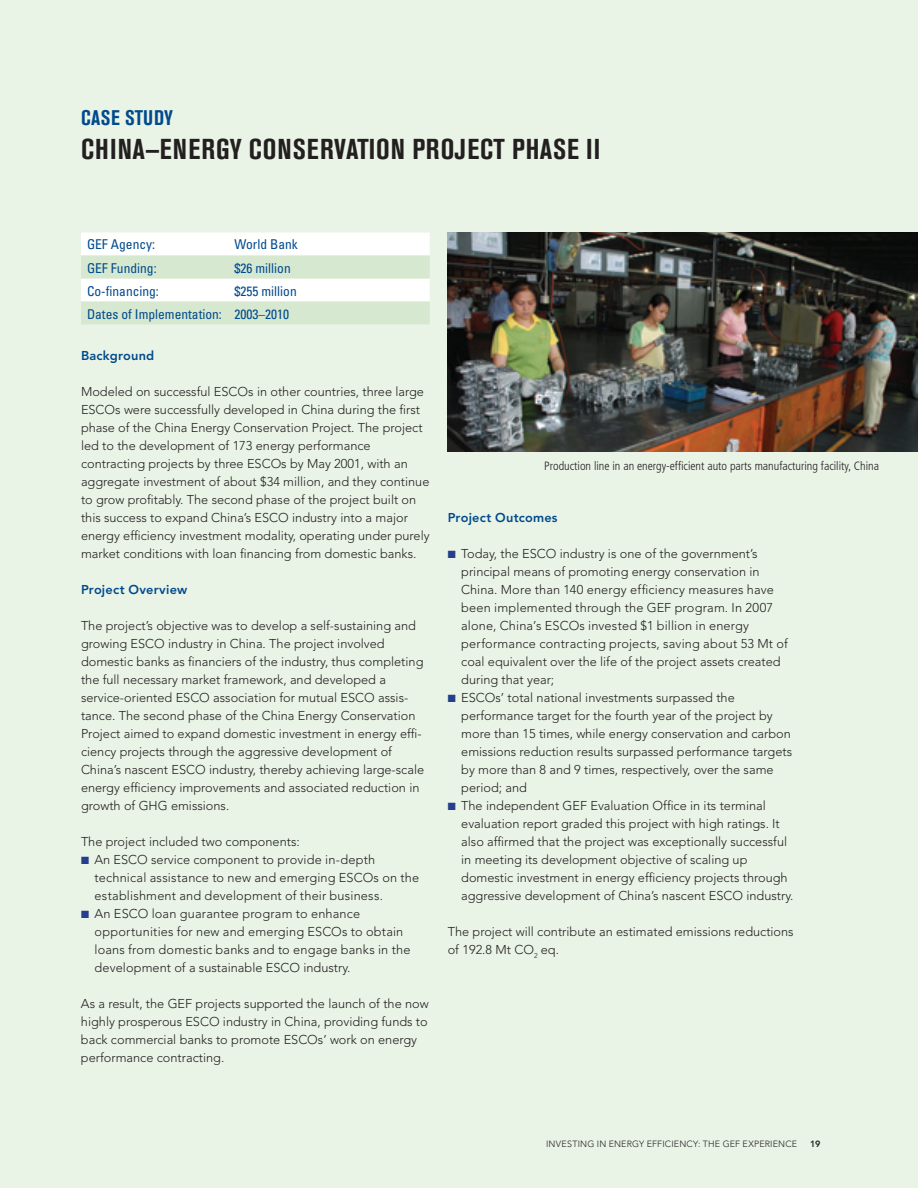
<style>
.page{position:relative;width:918px;height:1188px;background:#eaf4e6}
.page>*{position:absolute;margin:0;border:0;box-sizing:border-box;transform-origin:0 0}
.t1{font:700 condensed 28.5px "Akzidenz Grotesk BE";letter-spacing:.035em;color:#231f20}
.t2{font:700 condensed 21px "Akzidenz Grotesk BE";color:#004a8d}
.t3{font:condensed 13.5px/23px "Univers";color:#004a8d}
.t4{font:300 12.75px/18px "Avenir";color:#231f20}
.t5{font:300 12.75px/18px "Avenir";letter-spacing:.02em;color:#231f20}
.t6{font:800 12.75px "Avenir";letter-spacing:.015em;color:#004a8d}
.t7{font:300 condensed 12px "Frutiger";color:#231f20}
.t8{font:300 9px "Avenir";letter-spacing:.02em;color:#231f20}
.t9{font:800 9px "Avenir";color:#231f20}
.s1{color:#253f8e}
</style>
<div class="page">
<img style="left:448px;top:232px;width:470px;height:220px">
<svg style="left:81px;top:232px;width:349px;height:92px;background:#eaf3e7"></svg>
<h2 class="t2" style="left:81px;top:106px;width:65px">CASE STUDY</h2>
<h1 class="t1" style="left:81px;top:133px;width:521px">CHINA—ENERGY CONSERVATION PROJECT PHASE II</h1>
<p class="t3" style="left:87px;top:233px;width:70px">GEF Agency:</p>
<p class="t3" style="left:235px;top:233px;width:65px">World Bank</p>
<p class="t3" style="left:87px;top:256px;width:71px">GEF Funding:</p>
<p class="t3" style="left:235px;top:256px;width:58px">$26 million</p>
<p class="t3" style="left:87px;top:279px;width:73px">Co-financing:</p>
<p class="t3" style="left:87px;top:279px;width:211px;text-indent:148px">$255 million<br>Dates of Implementation: 2003–2010</p>
<p class="t6" style="left:81px;top:348px;width:75px">Background</p>
<p class="t4" style="left:81px;top:383px;width:143px">Modeled on successful ESCO</p>
<p class="t4" style="left:248px;top:383px;width:177px">s in other countries, three large</p>
<p class="t4" style="left:81px;top:401px;width:10px">ESCO</p>
<p class="t4" style="left:81px;top:401px;width:343px;text-indent:34px">s were successfully developed in China during the first phase of the China Energy Conservation Project. The project led to the development of 173 energy performance contracting projects by three ESCO</p>
<p class="t4" style="left:81px;top:455px;width:350px;text-indent:200px">s by M ay 2001, with an aggregate investment of about $34 million, and they continue to grow profitably. The second phase of the project built on this success to expand China’s ESCO</p>
<p class="t4" style="left:81px;top:509px;width:350px;text-indent:211px">industry into a major energy efficiency investment modality, operating under purely market conditions with loan financing from domestic banks.</p>
<p class="t6" style="left:81px;top:582px;width:108px">Project Overview</p>
<p class="t4" style="left:81px;top:617px;width:336px">The project’s objective was to develop a self-sustaining and growing ESCO</p>
<p class="t4" style="left:81px;top:635px;width:344px;text-indent:87px">industry in China. The project involved domestic banks as financiers of the industry, thus completing the full necessary market framework, and developed a service-oriented ESCO</p>
<p class="t4" style="left:213px;top:689px;width:137px">association for mutual ESCO</p>
<p class="t4" style="left:81px;top:689px;width:342px;text-indent:297px">assis&shy;tance. The second phase of the China Energy Conservation Project aimed to expand domestic investment in energy effi&shy;ciency projects through the aggressive development of China’s nascent ESCO</p>
<p class="t4" style="left:81px;top:761px;width:345px;text-indent:128px">industry, thereby achieving large-scale energy efficiency improvements and associated reduction in growth of GHG emissions.</p>
<p class="t4" style="left:81px;top:833px;width:220px">The project included two components:</p>
<p class="t4" style="left:81px;top:851px;width:42px"><span class="s1">■</span> An ESCO</p>
<p class="t5" style="left:94px;top:851px;width:282px;text-indent:57px">service component to provide in-depth technical assistance to new and emerging ESCO</p>
<p class="t4" style="left:94px;top:869px;width:326px;text-indent:279px">s on the establishment and development of their business.</p>
<p class="t4" style="left:81px;top:905px;width:43px"><span class="s1">■</span> An ESCO</p>
<p class="t4" style="left:94px;top:905px;width:267px;text-indent:57px">loan guarantee program to enhance opportunities for new and emerging ESCO</p>
<p class="t5" style="left:94px;top:923px;width:318px;text-indent:248px">s to obtain loans from domestic banks and to engage banks in the development of a sustainable ESCO</p>
<p class="t4" style="left:303px;top:959px;width:48px">industry.</p>
<p class="t4" style="left:81px;top:995px;width:349px">As a result, the GEF projects supported the launch of the now highly prosperous ESCO</p>
<p class="t4" style="left:81px;top:1013px;width:348px;text-indent:142px">industry in China, providing funds to back commercial banks to promote ESCO</p>
<p class="t4" style="left:318px;top:1031px;width:101px">s’ work on energy</p>
<p class="t4" style="left:81px;top:1049px;width:145px">performance contracting.</p>
<p class="t7" style="left:544px;top:459px;width:336px">Production line in an energy-efficient auto parts manufacturing facility, China</p>
<p class="t6" style="left:448px;top:510px;width:111px">Project Outcomes</p>
<p class="t4" style="left:448px;top:545px;width:84px"><span class="s1">■</span> Today, the ESCO</p>
<p class="t4" style="left:461px;top:545px;width:314px;text-indent:99px">industry is one of the government’s principal means of promoting energy conservation in China. More than 140 energy efficiency measures have been implemented through the GEF program. I n 2007 alone, China’s ESCO</p>
<p class="t4" style="left:461px;top:617px;width:328px;text-indent:118px">s invested $1 billion in energy performance contracting projects, saving about 53 Mt of coal equivalent over the life of the project assets created during that year;</p>
<p class="t4" style="left:448px;top:689px;width:23px"><span class="s1">■</span> ESCO</p>
<p class="t4" style="left:461px;top:689px;width:332px;text-indent:34px">s’ total national investments surpassed the performance target for the fourth year of the project by more than 15 times, while energy conservation and carbon emissions reduction results surpassed performance targets by more than 8 and 9 times, respectively, over the same period; and</p>
<p class="t4" style="left:461px;top:797px;width:328px;text-indent:-13px"><span class="s1">■</span> The independent GEF Evaluation Office in its terminal evaluation report graded this project with high ratings. It also affirmed that the project was exceptionally successful in meeting its development objective of scaling up domestic investment in energy efficiency projects through aggressive development of China’s nascent ESCO</p>
<p class="t4" style="left:746px;top:887px;width:48px">industry.</p>
<p class="t4" style="left:448px;top:923px;width:348px">The project will contribute an estimated emissions reductions of 192.8 Mt CO<sub>2</sub> eq.</p>
<p class="t8" style="left:546px;top:1139px;width:253px">I nvesting in Energy Efficiency: The GEF Experience</p>
<p class="t9" style="left:810px;top:1139px;width:12px">19</p>
</div>
